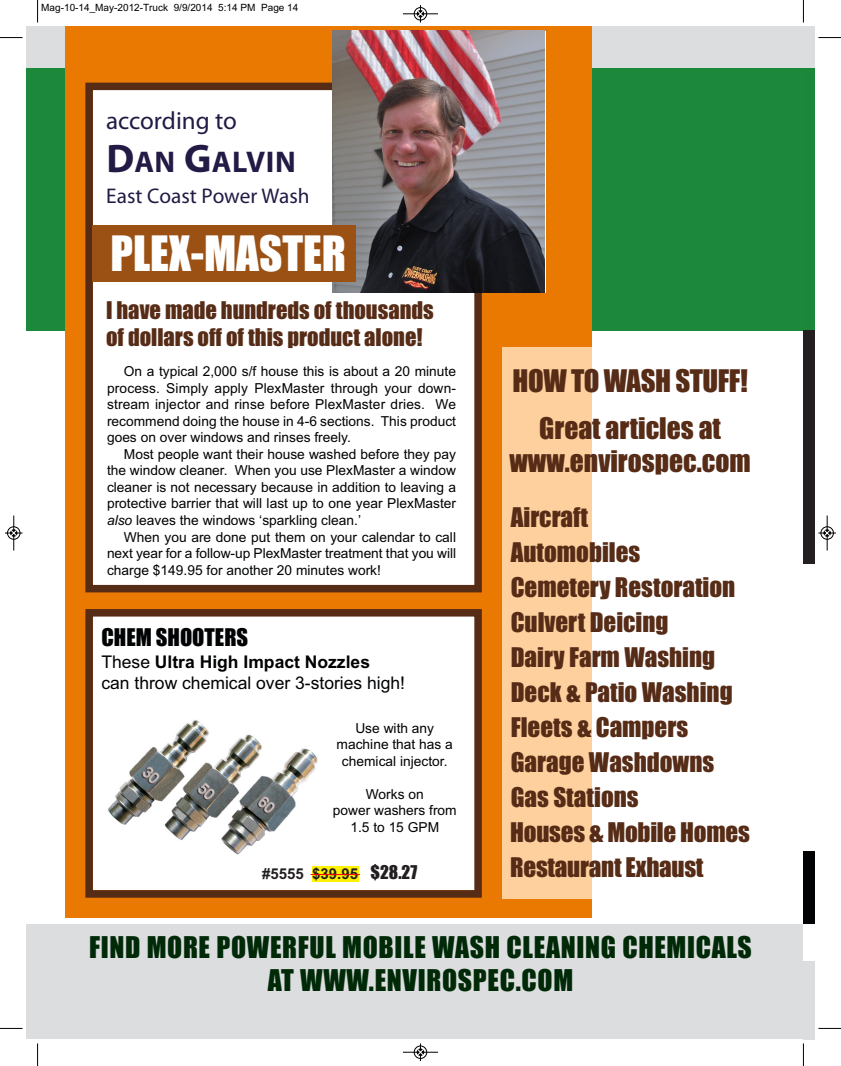
<style>
.page{position:relative;width:841px;height:1066px;background:#fff}
.page>*{position:absolute;margin:0;border:0;box-sizing:border-box;transform-origin:0 0}
.t1{font:45px "Impact";color:#fff}
.t2{font:700 30px "Myriad Pro";letter-spacing:.02em;color:#231a45}
.t3{font:28.75px "Impact";letter-spacing:-.015em;color:#572c17}
.t4{font:27.62px/32.5px "Impact";letter-spacing:.025em;color:#002a07;text-align:center}
.t5{font:27.5px/33px "Impact";color:#572c17;text-align:center}
.t6{font:25px/35px "Impact";color:#572c17}
.t7{font:25px "Myriad Pro";color:#231a45}
.t8{font:22.5px/27px "Impact";color:#572c17}
.t9{font:22.5px "Impact";color:#010203}
.t10{font:21.25px "Myriad Pro";color:#231a45}
.t11{font:17.5px/21px "Arial";color:#010203}
.t12{font:700 15px "Arial";color:#231f20}
.t13{font:13.75px/16.5px "Arial";color:#010203;text-align:justify}
.t14{font:10px "Arial";color:#000}
.s1{font-size:40px}
.s2{font-style:italic}
.s3{font-weight:700}
.s4{font-family:"Impact";font-weight:400;font-size:17.5px}
</style>
<div class="page">
<div style="left:26px;top:923px;width:776px;height:115px;background:#dcdddf"></div>
<div style="left:26px;top:27px;width:776px;height:303px;background:#1c883b"></div>
<div style="left:26px;top:26px;width:780px;height:42px;background:#dcdddf"></div>
<div style="left:803px;top:851px;width:11px;height:72px;background:#010203"></div>
<div style="left:803px;top:960px;width:11px;height:78px;background:#dcdddf"></div>
<div style="left:802px;top:26px;width:12px;height:538px;background:#dcdddf"></div>
<div style="left:803px;top:327px;width:11px;height:236px;background:#231f20"></div>
<div style="left:803px;top:68px;width:11px;height:262px;background:#1a873a"></div>
<div style="left:65px;top:26px;width:526px;height:891px;background:#e97900"></div>
<div style="left:93px;top:90px;width:381px;height:494px;background:#fff"></div>
<div style="left:85px;top:83px;width:396px;height:509px;border:8px solid #572c17"></div>
<img style="left:332px;top:31px;width:212px;height:261px">
<div style="left:92px;top:225px;width:264px;height:56px;background:#9b5114"></div>
<div style="left:501px;top:347px;width:90px;height:551px;background:#fdd09e"></div>
<div style="left:93px;top:616px;width:381px;height:273px;background:#fff"></div>
<div style="left:85px;top:609px;width:396px;height:288px;border:8px solid #572c17"></div>
<img style="left:108px;top:720px;width:210px;height:135px">
<svg style="left:311px;top:866px;width:47px;height:15px"></svg>
<hr style="left:310px;top:873px;width:50px;height:1px;background:#f00">
<svg style="left:37px;top:0;width:1px;height:22px"></svg>
<svg style="left:0;top:37px;width:22px;height:1px"></svg>
<svg style="left:802px;top:0;width:1px;height:22px"></svg>
<svg style="left:818px;top:37px;width:22px;height:1px"></svg>
<svg style="left:37px;top:1043px;width:1px;height:22px"></svg>
<svg style="left:0;top:1027px;width:22px;height:1px"></svg>
<svg style="left:802px;top:1044px;width:1px;height:21px"></svg>
<svg style="left:819px;top:1027px;width:21px;height:1px"></svg>
<div style="left:413px;top:7px;width:14px;height:13px;border:1px solid #fff;border-radius:50%"></div>
<hr style="left:402px;top:14px;width:36px;height:1px;background:#000">
<div style="left:414px;top:7px;width:12px;height:13px;border:1px solid #000;border-radius:50%"></div>
<svg style="left:417px;top:5px;width:6px;height:18px"></svg>
<div style="left:413px;top:1045px;width:14px;height:13px;border:1px solid #fff;border-radius:50%"></div>
<hr style="left:402px;top:1051px;width:36px;height:1px;background:#000">
<div style="left:414px;top:1045px;width:12px;height:13px;border:1px solid #000;border-radius:50%"></div>
<svg style="left:417px;top:1043px;width:6px;height:17px"></svg>
<hr style="left:14px;top:515px;width:1px;height:35px;background:#000">
<div style="left:7px;top:526px;width:13px;height:13px;border:1px solid #000;border-radius:50%"></div>
<svg style="left:5px;top:529px;width:17px;height:7px"></svg>
<hr style="left:826px;top:515px;width:1px;height:35px;background:#000">
<div style="left:820px;top:526px;width:13px;height:13px;border:1px solid #000;border-radius:50%"></div>
<svg style="left:818px;top:529px;width:17px;height:7px"></svg>
<p class="t14" style="left:41px;top:2px;width:258px">Mag-10-14_May-2012-Truck 9/9/2014 5:14 PM Page 14</p>
<h3 class="t7" style="left:106px;top:111px;width:132px">according to</h3>
<h2 class="t2" style="left:106px;top:150px;width:191px"><span class="s1">D</span>AN <span class="s1">G</span>ALVIN</h2>
<h3 class="t10" style="left:106px;top:188px;width:205px">East Coast Power Wash</h3>
<h1 class="t1" style="left:110px;top:229px;width:237px">PLEX-MASTER</h1>
<h3 class="t8" style="left:106px;top:297px;width:329px">I have made hundreds of thousands of dollars off of this product alone!</h3>
<p class="t13" style="left:107px;top:363px;width:350px;text-indent:17px">On a typical 2,000 s/f house this is about a 20 minute process. Simply apply PlexMaster through your down&shy;stream injector and rinse before PlexMaster dries. We recommend doing the house in 4-6 sections. This product goes on over windows and rinses freely.</p>
<p class="t13" style="left:107px;top:446px;width:350px;text-indent:17px">Most people want their house washed before they pay the window cleaner. When you use PlexMaster a window cleaner is not necessary because in addition to leaving a protective barrier that will last up to one year PlexMaster <span class="s2">also</span> leaves the windows ‘sparkling clean.’</p>
<p class="t13" style="left:107px;top:528px;width:350px;text-indent:17px">When you are done put them on your calendar to call next year for a follow-up PlexMaster treatment that you will charge $149.95 for another 20 minutes work!</p>
<h3 class="t9" style="left:101px;top:624px;width:148px">CHEM SHOOTERS</h3>
<p class="t11" style="left:101px;top:650px;width:305px">These <span class="s3">Ultra High Impact Nozzles<br></span>can throw chemical over 3-stories high!</p>
<p class="t13" style="left:336px;top:719px;width:118px;text-align:center">Use with any machine that has a chemical injector.</p>
<p class="t13" style="left:332px;top:785px;width:125px;text-align:center">Works on<br>power washers from<br>1.5 to 15 GPM</p>
<p class="t12" style="left:262px;top:864px;width:157px">#5555 $39.95 <span class="s4">$28.27</span></p>
<h3 class="t3" style="left:512px;top:365px;width:236px">HOW TO WASH STUFF!</h3>
<h3 class="t5" style="left:509px;top:412px;width:243px">Great articles at www.envirospec.com</h3>
<h3 class="t6" style="left:510px;top:500px;width:241px">Aircraft<br>Automobiles<br>Cemetery Restoration<br>Culvert Deicing<br>Dairy Farm Washing<br>Deck &amp; Patio Washing<br>Fleets &amp; Campers<br>Garage Washdowns<br>Gas Stations<br>Houses &amp; Mobile Homes<br>Restaurant Exhaust</h3>
<h3 class="t4" style="left:89px;top:931px;width:664px">FIND MORE POWERFUL MOBILE WASH CLEANING CHEMICALS<br>AT WWW.ENVIROSPEC.COM</h3>
</div>
